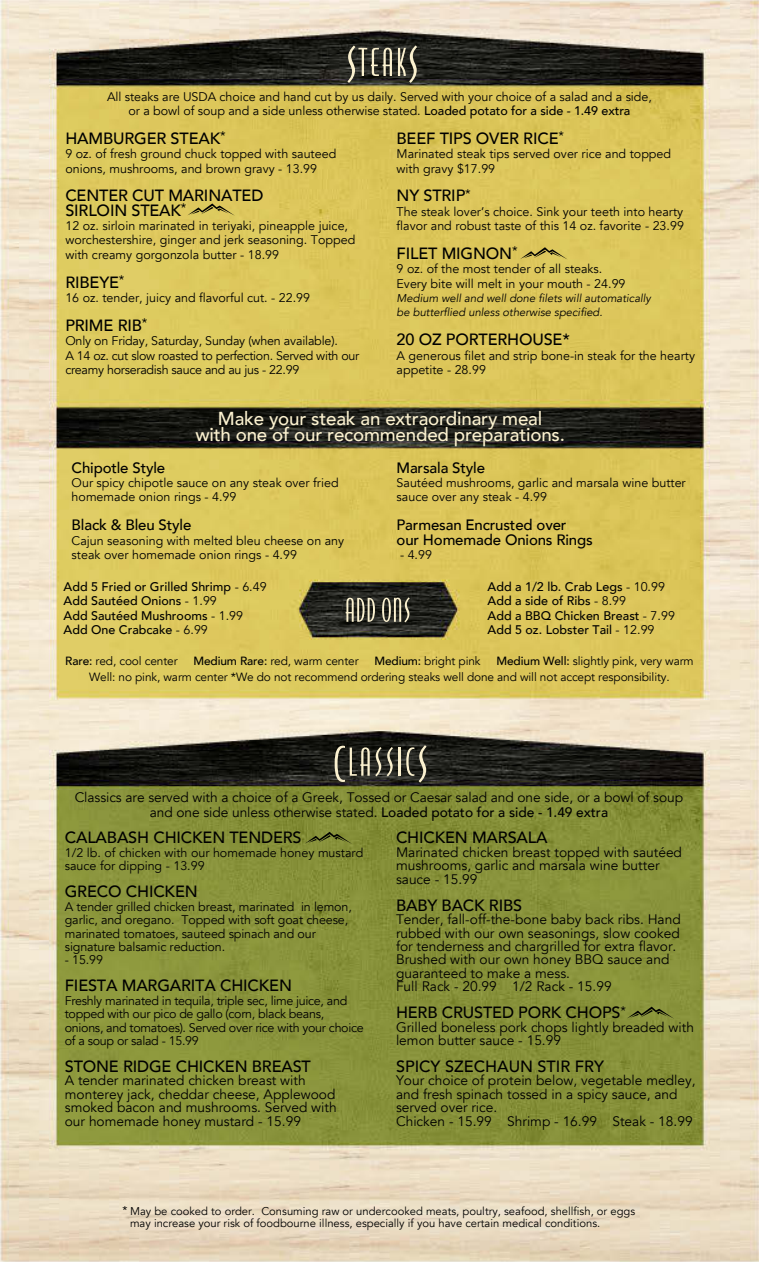
<style>
.page{position:relative;width:759px;height:1262px;background:#fff}
.page>*{position:absolute;margin:0;border:0;box-sizing:border-box;transform-origin:0 0}
.t1{font:500 18.75px/16.5px "Avenir";letter-spacing:-.01em;color:#fbf1cf;text-align:center}
.t2{font:500 16.25px/14.4px "Avenir";letter-spacing:-.01em;color:#000}
.t3{font:500 15px/14.4px "Avenir";letter-spacing:-.01em;color:#000}
.t4{font:13.75px/13.4px "Avenir";color:#000}
.t5{font:12.5px/14.4px "Avenir";color:#000}
.t6{font:12.5px/13.5px "Avenir";letter-spacing:-.025em;color:#000}
.t7{font:500 12.5px/14.4px "Avenir";color:#000}
.t8{font:11.88px/16.5px "Avenir";letter-spacing:-.01em;color:#000}
.t9{font:11.25px/11.9px "Avenir";color:#000}
.t10{font:italic 11.25px/14.4px "Avenir";color:#000}
.s1{font-weight:500}
.s2{font-weight:400}
</style>
<div class="page">
<img style="left:0;top:0;width:759px;height:1261px">
<svg style="left:347px;top:45px;width:45px;height:38px;background:#58574b"></svg>
<svg style="left:398px;top:45px;width:19px;height:38px"></svg>
<svg style="left:346px;top:597px;width:29px;height:24px"></svg>
<svg style="left:382px;top:597px;width:28px;height:25px"></svg>
<svg style="left:187px;top:203px;width:48px;height:13px"></svg>
<svg style="left:520px;top:247px;width:47px;height:12px"></svg>
<hr style="left:398px;top:747px;width:3px;height:28px;background:#fbf1cf">
<svg style="left:334px;top:745px;width:59px;height:36px;background:#504f44"></svg>
<svg style="left:406px;top:745px;width:20px;height:37px"></svg>
<svg style="left:305px;top:831px;width:47px;height:13px"></svg>
<svg style="left:627px;top:1006px;width:47px;height:12px"></svg>
<p class="t5" style="left:107px;top:90px;width:546px;line-height:13.5px;text-align:center">All steaks are USDA choice and hand cut by us daily. Served with your choice of a salad and a side, or a bowl of soup and a side unless otherwise stated. <span class="s1">Loaded potato for a side - 1.49 extra</span></p>
<h2 class="t2" style="left:65px;top:130px;width:162px">HAMBURGER STEAK<sup>*</sup></h2>
<p class="t5" style="left:65px;top:147px;width:272px">9 oz. of fresh ground chuck topped with sauteed onions, mushrooms, and brown gravy - 13.99</p>
<h2 class="t2" style="left:65px;top:187px;width:199px">CENTER CUT MARINATED<br>SIRLOIN STEAK<sup>*</sup></h2>
<p class="t5" style="left:65px;top:219px;width:291px">12 oz. sirloin marinated in teriyaki, pineapple juice, worchestershire, ginger and jerk seasoning. Topped with creamy gorgonzola butter - 18.99</p>
<h2 class="t2" style="left:65px;top:274px;width:61px">RIBEYE<sup>*</sup></h2>
<p class="t5" style="left:65px;top:291px;width:246px">16 oz. tender, juicy and flavorful cut. - 22.99</p>
<h2 class="t2" style="left:65px;top:317px;width:84px">PRIME RIB<sup>*</sup></h2>
<p class="t6" style="left:65px;top:334px;width:295px;line-height:14.4px">Only on Friday, Saturday, Sunday (when available).<br>A 14 oz. cut slow roasted to perfection. Served with our creamy horseradish sauce and au jus - 22.99</p>
<h2 class="t2" style="left:396px;top:130px;width:169px">BEEF TIPS OVER RICE<sup>*</sup></h2>
<p class="t5" style="left:396px;top:147px;width:276px">Marinated steak tips served over rice and topped with gravy $17.99</p>
<h2 class="t2" style="left:396px;top:187px;width:76px">NY STRIP<sup>*</sup></h2>
<p class="t5" style="left:396px;top:204px;width:289px">The steak lover’s choice. Sink your teeth into hearty flavor and robust taste of this 14 oz. favorite - 23.99</p>
<h2 class="t2" style="left:396px;top:245px;width:122px">FILET MIGNON<sup>*</sup></h2>
<p class="t5" style="left:396px;top:262px;width:230px">9 oz. of the most tender of all steaks.<br>Every bite will melt in your mouth - 24.99</p>
<p class="t10" style="left:396px;top:291px;width:256px">Medium well and well done filets will automatically be butterflied unless otherwise specified.</p>
<h2 class="t2" style="left:396px;top:331px;width:175px">20 OZ PORTERHOUSE*</h2>
<p class="t5" style="left:396px;top:348px;width:300px">A generous filet and strip bone-in steak for the hearty appetite - 28.99</p>
<h1 class="t1" style="left:195px;top:408px;width:371px">Make your steak an extraordinary meal<br>with one of our recommended preparations.</h1>
<p class="t3" style="left:72px;top:459px;width:95px">Chipotle Style</p>
<p class="t5" style="left:72px;top:476px;width:268px">Our spicy chipotle sauce on any steak over fried homemade onion rings - 4.99</p>
<p class="t3" style="left:72px;top:517px;width:121px">Black &amp; Bleu Style</p>
<p class="t5" style="left:72px;top:533px;width:274px">Cajun seasoning with melted bleu cheese on any steak over homemade onion rings - 4.99</p>
<p class="t3" style="left:396px;top:459px;width:90px">Marsala Style</p>
<p class="t5" style="left:396px;top:476px;width:291px">Sautéed mushrooms, garlic and marsala wine butter sauce over any steak - 4.99</p>
<p class="t3" style="left:396px;top:517px;width:198px">Parmesan Encrusted over<br>our Homemade Onions Rings</p>
<p class="t5" style="left:400px;top:547px;width:33px">- 4.99</p>
<p class="t7" style="left:64px;top:578px;width:205px">Add 5 Fried or Grilled Shrimp <span class="s2">- 6.49<br></span>Add Sautéed Onions <span class="s2">- 1.99<br></span>Add Sautéed Mushrooms <span class="s2">- 1.99<br></span>Add One Crabcake <span class="s2">- 6.99</span></p>
<p class="t7" style="left:487px;top:578px;width:189px">Add a 1/2 lb. Crab Legs <span class="s2">- 10.99<br></span>Add a side of Ribs <span class="s2">- 8.99<br></span>Add a BBQ Chicken Breast <span class="s2">- 7.99<br></span>Add 5 oz. Lobster Tail <span class="s2">- 12.99</span></p>
<p class="t8" style="left:65px;top:652px;width:114px"><span class="s1">Rare:</span> red, cool center</p>
<p class="t8" style="left:193px;top:652px;width:167px"><span class="s1">Medium Rare:</span> red, warm center</p>
<p class="t8" style="left:374px;top:652px;width:108px"><span class="s1">Medium:</span> bright pink</p>
<p class="t8" style="left:89px;top:652px;width:606px;text-indent:407px"><span class="s1">Medium Well:</span> slightly pink, very warm<br>Well: no pink, warm center *We do not recommend ordering steaks well done and will not accept responsibility.</p>
<p class="t4" style="left:75px;top:789px;width:610px;line-height:15px;text-align:center">Classics are served with a choice of a Greek, Tossed or Caesar salad and one side, or a bowl of soup and one side unless otherwise stated. <span class="s1">Loaded potato for a side - 1.49 extra</span></p>
<h2 class="t2" style="left:65px;top:829px;width:238px">CALABASH CHICKEN TENDERS</h2>
<p class="t5" style="left:65px;top:846px;width:300px;line-height:13.5px">1/2 lb. of chicken with our homemade honey mustard sauce for dipping - 13.99</p>
<h2 class="t2" style="left:65px;top:883px;width:134px">GRECO CHICKEN</h2>
<p class="t5" style="left:65px;top:899px;width:288px;line-height:13.5px">A tender grilled chicken breast, marinated in lemon, garlic, and oregano. Topped with soft goat cheese, marinated tomatoes, sauteed spinach and our signature balsamic reduction.</p>
<p class="t5" style="left:65px;top:953px;width:40px">- 15.99</p>
<h2 class="t2" style="left:65px;top:977px;width:229px">FIESTA MARGARITA CHICKEN</h2>
<p class="t6" style="left:65px;top:993px;width:300px">Freshly marinated in tequila, triple sec, lime juice, and topped with our pico de gallo (corn, black beans, onions, and tomatoes). Served over rice with your choice of a soup or salad - 15.99</p>
<h2 class="t2" style="left:65px;top:1058px;width:248px">STONE RIDGE CHICKEN BREAST</h2>
<p class="t4" style="left:65px;top:1074px;width:273px">A tender marinated chicken breast with monterey jack, cheddar cheese, Applewood smoked bacon and mushrooms. Served with our homemade honey mustard - 15.99</p>
<h2 class="t2" style="left:396px;top:829px;width:153px">CHICKEN MARSALA</h2>
<p class="t4" style="left:396px;top:845px;width:287px">Marinated chicken breast topped with sautéed mushrooms, garlic and marsala wine butter sauce - 15.99</p>
<h2 class="t2" style="left:396px;top:896px;width:128px">BABY BACK RIBS</h2>
<p class="t4" style="left:396px;top:912px;width:286px">Tender, fall-off-the-bone baby back ribs. Hand rubbed with our own seasonings, slow cooked for tenderness and chargrilled for extra flavor.<br>Brushed with our own honey BBQ sauce and guaranteed to make a mess.<br>Full Rack - 20.99 1/2 Rack - 15.99</p>
<h2 class="t2" style="left:396px;top:1004px;width:231px">HERB CRUSTED PORK CHOPS<sup>*</sup></h2>
<p class="t4" style="left:396px;top:1020px;width:299px">Grilled boneless pork chops lightly breaded with lemon butter sauce - 15.99</p>
<h2 class="t2" style="left:396px;top:1058px;width:210px">SPICY SZECHAUN STIR FRY</h2>
<p class="t4" style="left:396px;top:1074px;width:301px">Your choice of protein below, vegetable medley, and fresh spinach tossed in a spicy sauce, and served over rice.<br>Chicken - 15.99 Shrimp - 16.99 Steak - 18.99</p>
<p class="t9" style="left:130px;top:1204px;width:507px;text-indent:-7px">* May be cooked to order. Consuming raw or undercooked meats, poultry, seafood, shellfish, or eggs may increase your risk of foodbourne illness, especially if you have certain medical conditions.</p>
</div>
